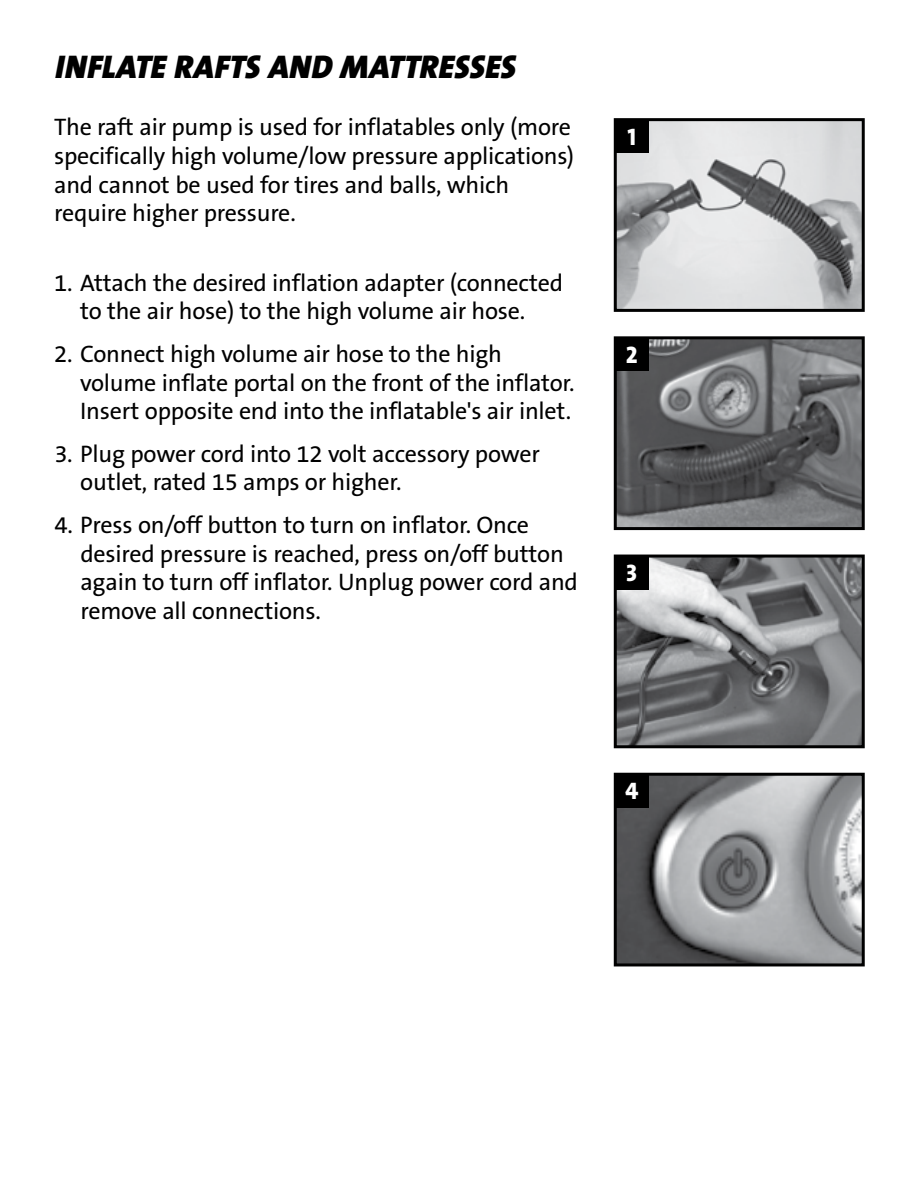
<style>
.page{position:relative;width:918px;height:1188px;background:#fff}
.page>*{position:absolute;margin:0;border:0;box-sizing:border-box;transform-origin:0 0}
.t1{font:italic 33px "The Sans Black Caps";color:#000}
.t2{font:24px/28.8px "The Sans Q5 Rg TF";letter-spacing:-.01em;color:#000}
.t3{font:24px "The Sans Extra Bold Caps";color:#fff}
</style>
<div class="page">
<img style="left:618px;top:122px;width:243px;height:186px">
<div style="left:614px;top:118px;width:251px;height:194px;border:3px solid #000"></div>
<img style="left:618px;top:559px;width:243px;height:185px">
<div style="left:614px;top:555px;width:251px;height:193px;border:3px solid #000"></div>
<img style="left:618px;top:340px;width:243px;height:186px">
<div style="left:614px;top:336px;width:251px;height:194px;border:3px solid #000"></div>
<img style="left:618px;top:777px;width:243px;height:185px">
<div style="left:614px;top:773px;width:251px;height:193px;border:3px solid #000"></div>
<div style="left:615px;top:120px;width:33px;height:33px;background:#000"></div>
<div style="left:615px;top:338px;width:33px;height:33px;background:#000"></div>
<div style="left:615px;top:556px;width:33px;height:33px;background:#000"></div>
<div style="left:615px;top:774px;width:33px;height:33px;background:#000"></div>
<h1 class="t1" style="left:55px;top:39px;width:463px">INFLATE RAFTS AND MATTRESSES</h1>
<p class="t2" style="left:54px;top:114px;width:522px">The raft air pump is used for inflatables only (more specifically high volume/low pressure applications) and cannot be used for tires and balls, which require higher pressure.</p>
<p class="t2" style="left:54px;top:270px;width:510px;text-align:center">1. Attach the desired inflation adapter (connected to the air hose) to the high volume air hose.</p>
<p class="t2" style="left:80px;top:341px;width:496px;text-indent:-26px">2. Connect high volume air hose to the high volume inflate portal on the front of the inflator.<br>Insert opposite end into the inflatable's air inlet.</p>
<p class="t2" style="left:80px;top:441px;width:461px;text-indent:-26px">3. Plug power cord into 12 volt accessory power outlet, rated 15 amps or higher.</p>
<p class="t2" style="left:80px;top:512px;width:499px;text-indent:-26px">4. Press on/off button to turn on inflator. Once desired pressure is reached, press on/off button again to turn off inflator. Unplug power cord and remove all connections.</p>
<p class="t3" style="left:627px;top:117px;width:10px">1</p>
<p class="t3" style="left:626px;top:334px;width:13px">2</p>
<p class="t3" style="left:626px;top:553px;width:13px">3</p>
<p class="t3" style="left:625px;top:771px;width:15px">4</p>
</div>
